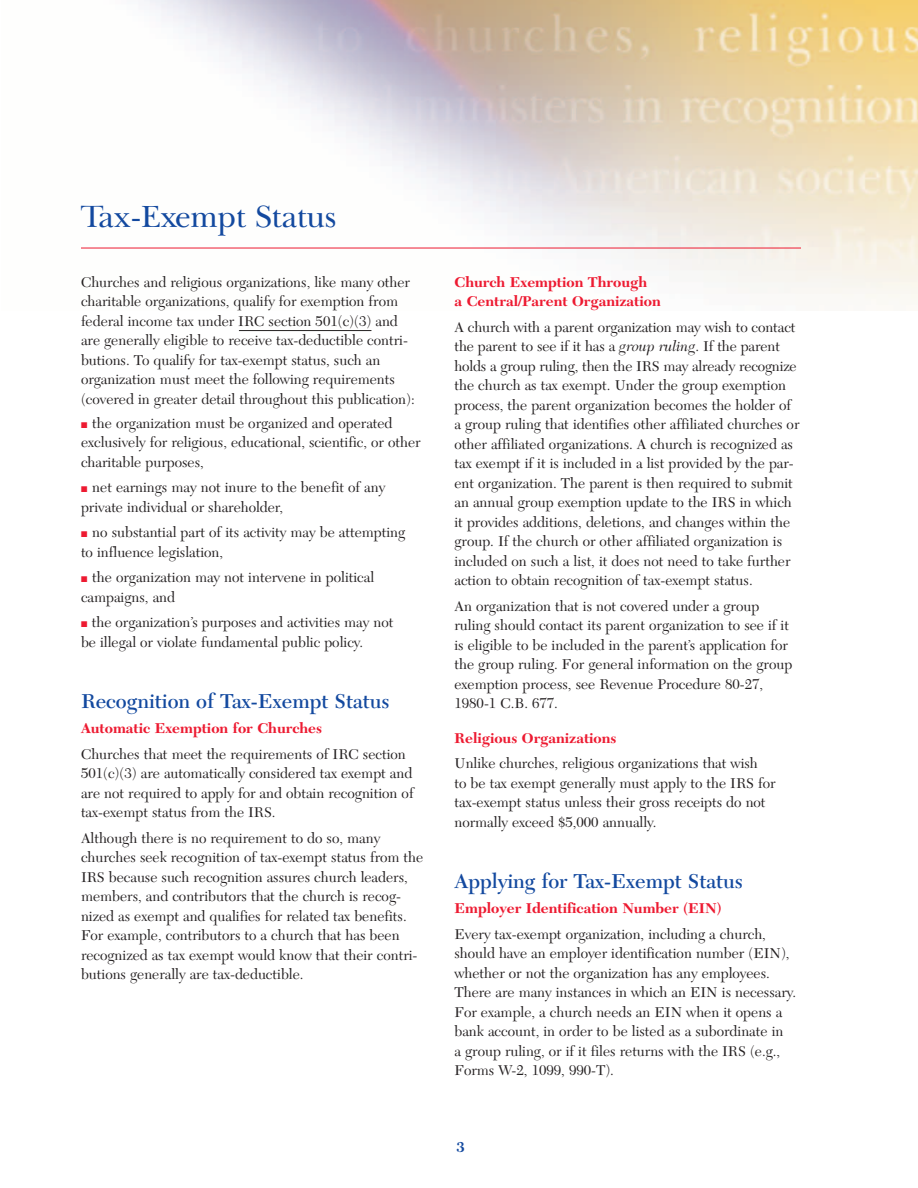
<style>
.page{position:relative;width:918px;height:1188px;background:#fff}
.page>*{position:absolute;margin:0;border:0;box-sizing:border-box;transform-origin:0 0}
.t1{font:31.5px "New Baskerville IT Cby BT";letter-spacing:-.01em;color:#13499f}
.t2{font:600 21px "New Caledonia";color:#13499f}
.t3{font:700 15px "New Caledonia";color:#13499f}
.t4{font:14.85px/19.5px "New Caledonia";color:#231f20}
.t5{font:700 14.85px/19.5px "New Caledonia";color:#ed1a31}
.s1{color:#ed1a31}
.s2{font-style:italic}
</style>
<div class="page">
<img style="left:81px;top:0;width:837px;height:305px">
<hr style="left:81px;top:248px;width:720px;height:1px;background:#ed1a31">
<hr style="left:239px;top:330px;width:132px;height:1px;background:#231f20">
<h1 class="t1" style="left:81px;top:204px;width:257px">Tax-Exempt Status</h1>
<p class="t4" style="left:81px;top:274px;width:335px">Churches and religious organizations, like many other charitable organizations, qualify for exemption from federal income tax under IRC section 501(c)(3) and are generally eligible to receive tax-deductible contri&shy;butions. To qualify for tax-exempt status, such an organization must meet the following requirements (covered in greater detail throughout this publication):</p>
<p class="t4" style="left:81px;top:415px;width:341px"><span class="s1">■</span> the organization must be organized and operated exclusively for religious, educational, scientific, or other charitable purposes,</p>
<p class="t4" style="left:81px;top:479px;width:306px"><span class="s1">■</span> net earnings may not inure to the benefit of any private individual or shareholder,</p>
<p class="t4" style="left:81px;top:524px;width:326px"><span class="s1">■</span> no substantial part of its activity may be attempting to influence legislation,</p>
<p class="t4" style="left:81px;top:569px;width:295px"><span class="s1">■</span> the organization may not intervene in political campaigns, and</p>
<p class="t4" style="left:81px;top:614px;width:314px"><span class="s1">■</span> the organization’s purposes and activities may not be illegal or violate fundamental public policy.</p>
<h2 class="t2" style="left:81px;top:692px;width:310px">Recognition of Tax-Exempt Status</h2>
<p class="t5" style="left:81px;top:720px;width:243px">Automatic Exemption for Churches</p>
<p class="t4" style="left:81px;top:746px;width:334px">Churches that meet the requirements of IRC section 501(c)(3) are automatically considered tax exempt and are not required to apply for and obtain recognition of tax-exempt status from the IRS.</p>
<p class="t4" style="left:81px;top:830px;width:344px">Although there is no requirement to do so, many churches seek recognition of tax-exempt status from the IRS because such recognition assures church leaders, members, and contributors that the church is recog&shy;nized as exempt and qualifies for related tax benefits.<br>For example, contributors to a church that has been recognized as tax exempt would know that their contri&shy;butions generally are tax-deductible.</p>
<p class="t5" style="left:455px;top:274px;width:208px">Church Exemption Through<br>a Central/Parent Organization</p>
<p class="t4" style="left:455px;top:319px;width:347px">A church with a parent organization may wish to contact the parent to see if it has a <span class="s2">group ruling</span>. If the parent holds a group ruling, then the IRS may already recognize the church as tax exempt. Under the group exemption process, the parent organization becomes the holder of a group ruling that identifies other affiliated churches or other affiliated organizations. A church is recognized as tax exempt if it is included in a list provided by the par&shy;ent organization. The parent is then required to submit an annual group exemption update to the IRS in which it provides additions, deletions, and changes within the group. If the church or other affiliated organization is included on such a list, it does not need to take further action to obtain recognition of tax-exempt status.</p>
<p class="t4" style="left:455px;top:598px;width:339px">An organization that is not covered under a group ruling should contact its parent organization to see if it is eligible to be included in the parent’s application for the group ruling. For general information on the group exemption process, see Revenue Procedure 80-27, 1980-1 C.B. 677.</p>
<p class="t5" style="left:455px;top:730px;width:164px">Religious Organizations</p>
<p class="t4" style="left:455px;top:755px;width:323px">Unlike churches, religious organizations that wish<br>to be tax exempt generally must apply to the IRS for tax-exempt status unless their gross receipts do not normally exceed $5,000 annually.</p>
<h2 class="t2" style="left:454px;top:872px;width:290px">Applying for Tax-Exempt Status</h2>
<p class="t5" style="left:454px;top:900px;width:269px">Employer Identification Number (EIN)</p>
<p class="t4" style="left:454px;top:926px;width:343px">Every tax-exempt organization, including a church, should have an employer identification number (EIN), whether or not the organization has any employees.<br>There are many instances in which an EIN is necessary.<br>For example, a church needs an EIN when it opens a bank account, in order to be listed as a subordinate in<br>a group ruling, or if it files returns with the IRS (e.g., Forms W-2, 1099, 990-T).</p>
<p class="t3" style="left:457px;top:1140px;width:10px">3</p>
</div>
